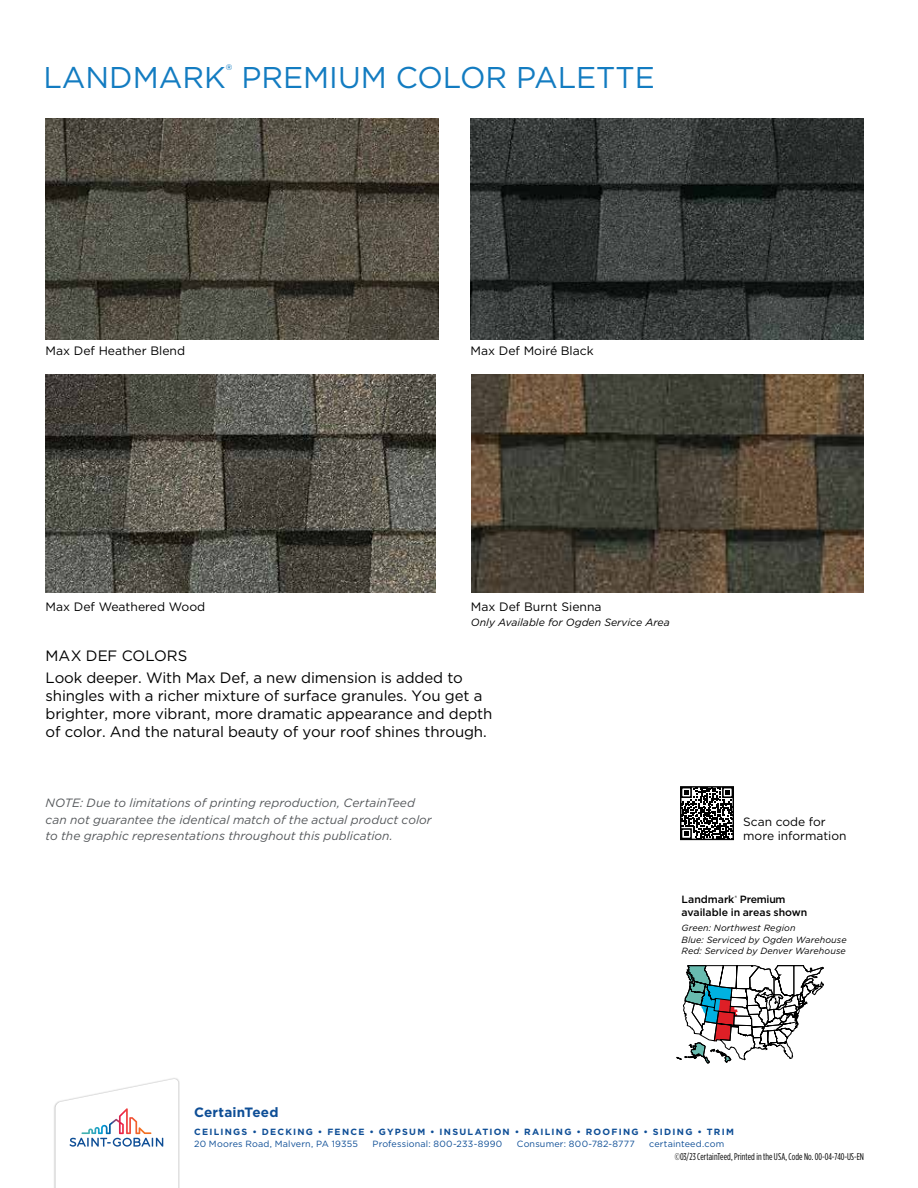
<style>
.page{position:relative;width:918px;height:1188px;background:#fff}
.page>*{position:absolute;margin:0;border:0;box-sizing:border-box;transform-origin:0 0}
.t1{font:30px "Gotham";color:#137cc1}
.t2{font:15px/18px "Gotham";letter-spacing:-.01em;color:#000}
.t3{font:700 13.5px "Gotham";letter-spacing:.015em;color:#0e4e96}
.t4{font:12.15px "Gotham";color:#000}
.t5{font:italic 12px/16.5px "Gotham";color:#54575a}
.t6{font:12px/14.4px "Gotham";color:#000}
.t7{font:500 10.5px/12.6px "Gotham";letter-spacing:-.005em;color:#000}
.t8{font:italic 10.5px "Gotham";color:#000}
.t9{font:9.75px "Gotham Condensed";letter-spacing:.005em;color:#000}
.t10{font:9px "Gotham";letter-spacing:.02em;color:#0e4e96}
.t11{font:italic 9px/11.2px "Gotham";letter-spacing:.01em;color:#000}
.t12{font:700 9px "Gotham";letter-spacing:.135em;color:#0e4e96}
</style>
<div class="page">
<img style="left:471px;top:119px;width:393px;height:220px">
<img style="left:46px;top:119px;width:393px;height:220px">
<img style="left:46px;top:374px;width:389px;height:219px">
<div style="left:53px;top:1077px;width:127px;height:111px;background:#000;opacity:.3"></div>
<svg style="left:55px;top:1079px;width:123px;height:109px"></svg>
<svg style="left:683px;top:789px;width:48px;height:48px"></svg>
<div style="left:680px;top:786px;width:54px;height:54px;border:2px solid #000"></div>
<img style="left:472px;top:374px;width:392px;height:219px">
<svg style="left:677px;top:966px;width:147px;height:97px"></svg>
<h1 class="t1" style="left:43px;top:59px;width:613px">LANDMARK<sup>®</sup> PREMIUM COLOR PALETTE</h1>
<p class="t4" style="left:46px;top:343px;width:141px">Max Def Heather Blend</p>
<p class="t4" style="left:46px;top:599px;width:161px">Max Def Weathered Wood</p>
<p class="t4" style="left:471px;top:343px;width:125px">Max Def Moiré Black</p>
<p class="t4" style="left:471px;top:599px;width:132px">Max Def Burnt Sienna</p>
<p class="t8" style="left:471px;top:616px;width:200px">Only Available for Ogden Service Area</p>
<p class="t2" style="left:46px;top:644px;width:419px;line-height:22.5px">MAX DEF COLORS<br>Look deeper. With Max Def, a new dimension is added to</p>
<p class="t2" style="left:46px;top:687px;width:448px">shingles with a richer mixture of surface granules. You get a brighter, more vibrant, more dramatic appearance and depth of color. And the natural beauty of your roof shines through.</p>
<p class="t5" style="left:46px;top:794px;width:388px">NOTE: Due to limitations of printing reproduction, CertainTeed can not guarantee the identical match of the actual product color to the graphic representations throughout this publication.</p>
<p class="t6" style="left:743px;top:814px;width:105px">Scan code for more information</p>
<p class="t7" style="left:682px;top:893px;width:127px">Landmark<sup>®</sup> Premium available in areas shown</p>
<p class="t11" style="left:682px;top:922px;width:167px">Green: Northwest Region<br>Blue: Serviced by Ogden Warehouse<br>Red: Serviced by Denver Warehouse</p>
<p class="t3" style="left:194px;top:1103px;width:86px">CertainTeed</p>
<p class="t12" style="left:194px;top:1125px;width:541px">CEILINGS • DECKING • FENCE • GYPSUM • INSULATION • RAILING • ROOFING • SIDING • TRIM</p>
<p class="t10" style="left:194px;top:1138px;width:165px">20 Moores Road, Malvern, PA 19355</p>
<p class="t10" style="left:373px;top:1138px;width:131px">Professional: 800-233-8990</p>
<p class="t10" style="left:517px;top:1138px;width:119px">Consumer: 800-782-8777</p>
<p class="t10" style="left:649px;top:1138px;width:77px">certainteed.com</p>
<p class="t9" style="left:675px;top:1151px;width:191px">©03/23 CertainTeed, Printed in the USA, Code No. 00-04-740-US-EN</p>
</div>
